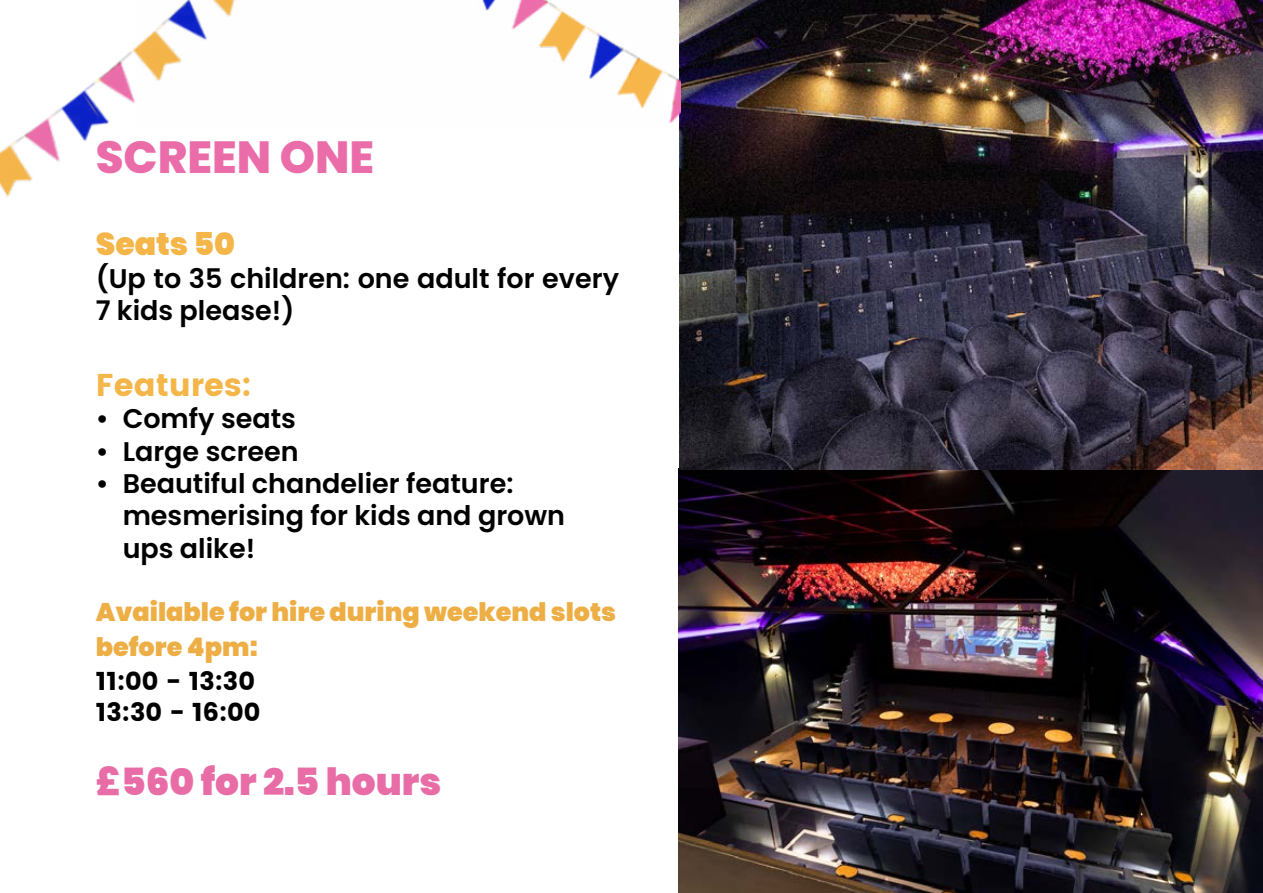
<style>
.page{position:relative;width:1263px;height:893px;background:#fff}
.page>*{position:absolute;margin:0;border:0;box-sizing:border-box;transform-origin:0 0}
.t1{font:800 45px "Poppins";color:#ea6da9}
.t2{font:900 37.5px "Poppins";color:#e86da7}
.t3{font:700 31.5px "Poppins";color:#f4b549}
.t4{font:900 31.5px "Poppins";color:#f4b549}
.t5{font:600 27px/32.4px "Poppins";color:#000}
.t6{font:900 25.5px/34.5px "Poppins";color:#edaf45}
.t7{font:700 25.5px/30.6px "Poppins";color:#000}
</style>
<div class="page">
<img style="left:679px;top:0;width:584px;height:893px">
<img style="left:0;top:47px;width:136px;height:150px">
<img style="left:136px;top:0;width:544px;height:126px">
<h1 class="t1" style="left:96px;top:131px;width:280px">SCREEN ONE</h1>
<p class="t4" style="left:96px;top:226px;width:141px">Seats 50</p>
<p class="t5" style="left:96px;top:262px;width:525px">(Up to 35 children: one adult for every<br>7 kids please!)</p>
<p class="t3" style="left:96px;top:366px;width:157px">Features:</p>
<p class="t5" style="left:96px;top:403px;width:202px">• Comfy seats</p>
<p class="t5" style="left:96px;top:435px;width:205px">• Large screen</p>
<p class="t5" style="left:123px;top:467px;width:444px;text-indent:-27px">• Beautiful chandelier feature: mesmerising for kids and grown ups alike!</p>
<p class="t6" style="left:96px;top:595px;width:522px">Available for hire during weekend slots before 4pm:</p>
<p class="t7" style="left:96px;top:666px;width:166px">11:00 - 13:30<br>13:30 - 16:00</p>
<h2 class="t2" style="left:96px;top:761px;width:347px">£560 for 2.5 hours</h2>
</div>
